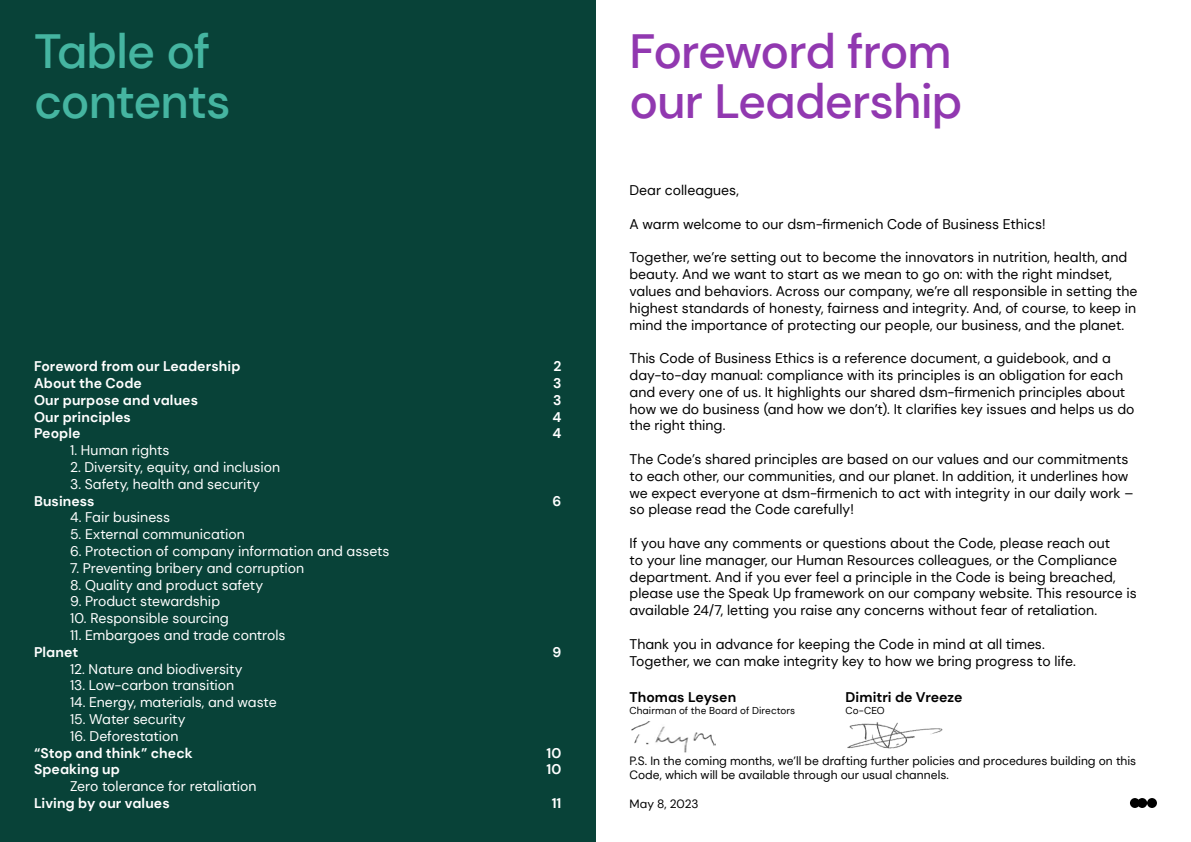
<style>
.page{position:relative;width:1191px;height:842px;background:#fff}
.page>*{position:absolute;margin:0;border:0;box-sizing:border-box;transform-origin:0 0}
.t1{font:500 48px/50px "DM Sans";letter-spacing:-.02em;color:#9138b0}
.t2{font:500 48px/50px "DM Sans";letter-spacing:-.025em;color:#45b5a1}
.t3{font:14px/16.8px "DM Sans";color:#000}
.t4{font:14px "DM Sans";color:#fff}
.t5{font:700 14px/16.8px "DM Sans";letter-spacing:.005em;color:#fff}
.t6{font:700 14px "DM Sans";color:#000}
.t7{font:12px/14.4px "DM Sans";color:#000}
.t8{font:10px "DM Sans";letter-spacing:.01em;color:#000}
</style>
<div class="page">
<div style="left:0;top:0;width:595px;height:842px;background:#084238"></div>
<svg style="left:1130px;top:798px;width:27px;height:10px"></svg>
<img style="left:631px;top:721px;width:84px;height:32px">
<img style="left:847px;top:722px;width:96px;height:27px">
<h1 class="t2" style="left:34px;top:26px;width:198px">Table of contents</h1>
<p class="t5" style="left:34px;top:358px;width:208px">Foreword from our Leadership<br>About the Code<br>Our purpose and values<br>Our principles<br>People</p>
<p class="t4" style="left:70px;top:442px;width:101px">1. Human rights</p>
<p class="t4" style="left:70px;top:458px;width:212px">2. Diversity, equity, and inclusion</p>
<p class="t4" style="left:70px;top:475px;width:191px">3. Safety, health and security</p>
<p class="t5" style="left:34px;top:492px;width:62px">Business</p>
<p class="t4" style="left:70px;top:509px;width:102px">4. Fair business</p>
<p class="t4" style="left:70px;top:526px;width:176px">5. External communication</p>
<p class="t4" style="left:70px;top:542px;width:321px">6. Protection of company information and assets</p>
<p class="t4" style="left:70px;top:559px;width:236px">7. Preventing bribery and corruption</p>
<p class="t4" style="left:70px;top:576px;width:195px">8. Quality and product safety</p>
<p class="t4" style="left:70px;top:593px;width:152px">9. Product stewardship</p>
<p class="t4" style="left:70px;top:610px;width:160px">10. Responsible sourcing</p>
<p class="t4" style="left:70px;top:626px;width:217px">11. Embargoes and trade controls</p>
<p class="t5" style="left:34px;top:643px;width:46px">Planet</p>
<p class="t4" style="left:70px;top:660px;width:174px">12. Nature and biodiversity</p>
<p class="t4" style="left:70px;top:677px;width:166px">13. Low-carbon transition</p>
<p class="t4" style="left:70px;top:694px;width:208px">14. Energy, materials, and waste</p>
<p class="t4" style="left:70px;top:710px;width:117px">15. Water security</p>
<p class="t4" style="left:70px;top:727px;width:110px">16. Deforestation</p>
<p class="t5" style="left:34px;top:744px;width:160px">“Stop and think” check<br>Speaking up</p>
<p class="t4" style="left:70px;top:778px;width:188px">Zero tolerance for retaliation</p>
<p class="t5" style="left:34px;top:795px;width:137px">Living by our values</p>
<p class="t5" style="left:552px;top:358px;width:10px;text-align:justify">2<br>3<br>3<br>4<br>4</p>
<p class="t5" style="left:552px;top:492px;width:10px">6</p>
<p class="t5" style="left:552px;top:643px;width:10px">9</p>
<p class="t5" style="left:546px;top:744px;width:16px">10<br>10</p>
<p class="t5" style="left:552px;top:795px;width:11px">11</p>
<h1 class="t1" style="left:629px;top:26px;width:335px">Foreword from our Leadership</h1>
<p class="t3" style="left:629px;top:182px;width:111px">Dear colleagues,</p>
<p class="t3" style="left:629px;top:215px;width:417px">A warm welcome to our dsm-firmenich Code of Business Ethics!</p>
<p class="t3" style="left:629px;top:249px;width:509px">Together, we’re setting out to become the innovators in nutrition, health, and beauty. And we want to start as we mean to go on: with the right mindset, values and behaviors. Across our company, we’re all responsible in setting the highest standards of honesty, fairness and integrity. And, of course, to keep in mind the importance of protecting our people, our business, and the planet.</p>
<p class="t3" style="left:629px;top:350px;width:506px">This Code of Business Ethics is a reference document, a guidebook, and a day-to-day manual: compliance with its principles is an obligation for each and every one of us. It highlights our shared dsm-firmenich principles about how we do business (and how we don’t). It clarifies key issues and helps us do the right thing.</p>
<p class="t3" style="left:629px;top:451px;width:505px">The Code’s shared principles are based on our values and our commitments to each other, our communities, and our planet. In addition, it underlines how we expect everyone at dsm-firmenich to act with integrity in our daily work – so please read the Code carefully!</p>
<p class="t3" style="left:629px;top:535px;width:509px">If you have any comments or questions about the Code, please reach out<br>to your line manager, our Human Resources colleagues, or the Compliance department. And if you ever feel a principle in the Code is being breached, please use the Speak Up framework on our company website. This resource is available 24/7, letting you raise any concerns without fear of retaliation.</p>
<p class="t3" style="left:629px;top:635px;width:448px">Thank you in advance for keeping the Code in mind at all times.<br>Together, we can make integrity key to how we bring progress to life.</p>
<p class="t6" style="left:629px;top:689px;width:108px">Thomas Leysen</p>
<p class="t6" style="left:845px;top:689px;width:118px">Dimitri de Vreeze</p>
<p class="t8" style="left:629px;top:705px;width:167px">Chairman of the Board of Directors</p>
<p class="t8" style="left:845px;top:705px;width:41px">Co-CEO</p>
<p class="t7" style="left:629px;top:753px;width:508px">P.S. In the coming months, we’ll be drafting further policies and procedures building on this<br>Code, which will be available through our usual channels.</p>
<p class="t7" style="left:629px;top:796px;width:70px">May 8, 2023</p>
</div>
